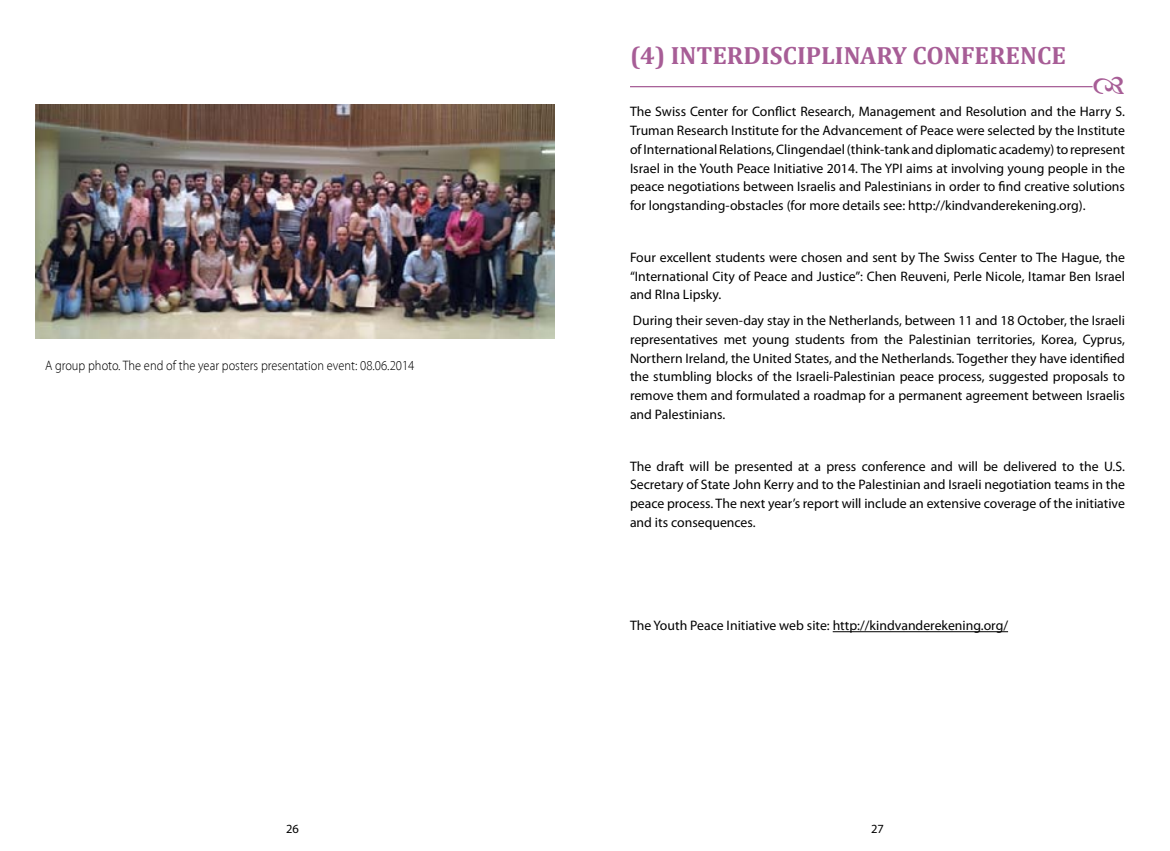
<style>
.page{position:relative;width:1170px;height:851px;background:#fff}
.page>*{position:absolute;margin:0;border:0;box-sizing:border-box;transform-origin:0 0}
.t1{font:700 25px "Cambria";color:#a75d96}
.t2{font:13.75px/18.8px "Myriad Pro";color:#000;text-align:justify}
.t3{font:300 semi-condensed 13.75px "Myriad Pro";color:#000}
.t4{font:12.5px "Myriad Pro";color:#000}
</style>
<div class="page">
<img style="left:35px;top:104px;width:519px;height:235px">
<hr style="left:832px;top:631px;width:175px;height:1px;background:#000">
<hr style="left:630px;top:86px;width:462px;height:1px;background:#a75d96">
<p class="t3" style="left:45px;top:358px;width:371px">A group photo. The end of the year posters presentation event: 08.06.2014</p>
<h1 class="t1" style="left:630px;top:38px;width:437px">(4) INTERDISCIPLINARY CONFERENCE</h1>
<p class="t2" style="left:630px;top:102px;width:496px">The Swiss Center for Conflict Research, Management and Resolution and the Harry S.<br>Truman Research Institute for the Advancement of Peace were selected by the Institute of International Relations, Clingendael (think-tank and diplomatic academy) to represent Israel in the Youth Peace Initiative 2014. The YPI aims at involving young people in the peace negotiations between Israelis and Palestinians in order to find creative solutions for longstanding-obstacles (for more details see: http://kindvanderekening.org).</p>
<p class="t2" style="left:630px;top:247px;width:496px">Four excellent students were chosen and sent by The Swiss Center to The Hague, the “International City of Peace and Justice”: Chen Reuveni, Perle Nicole, Itamar Ben Israel and RIna Lipsky.</p>
<p class="t2" style="left:630px;top:311px;width:496px">During their seven-day stay in the Netherlands, between 11 and 18 October, the Israeli representatives met young students from the Palestinian territories, Korea, Cyprus, Northern Ireland, the United States, and the Netherlands. Together they have identified the stumbling blocks of the Israeli-Palestinian peace process, suggested proposals to remove them and formulated a roadmap for a permanent agreement between Israelis and Palestinians.</p>
<p class="t2" style="left:630px;top:456px;width:496px">The draft will be presented at a press conference and will be delivered to the U.S.<br>Secretary of State John Kerry and to the Palestinian and Israeli negotiation teams in the peace process. The next year’s report will include an extensive coverage of the initiative and its consequences.</p>
<p class="t2" style="left:630px;top:616px;width:379px">The Youth Peace Initiative web site: http://kindvanderekening.org/</p>
<p class="t4" style="left:286px;top:821px;width:14px">26</p>
<p class="t4" style="left:871px;top:821px;width:14px">27</p>
</div>
